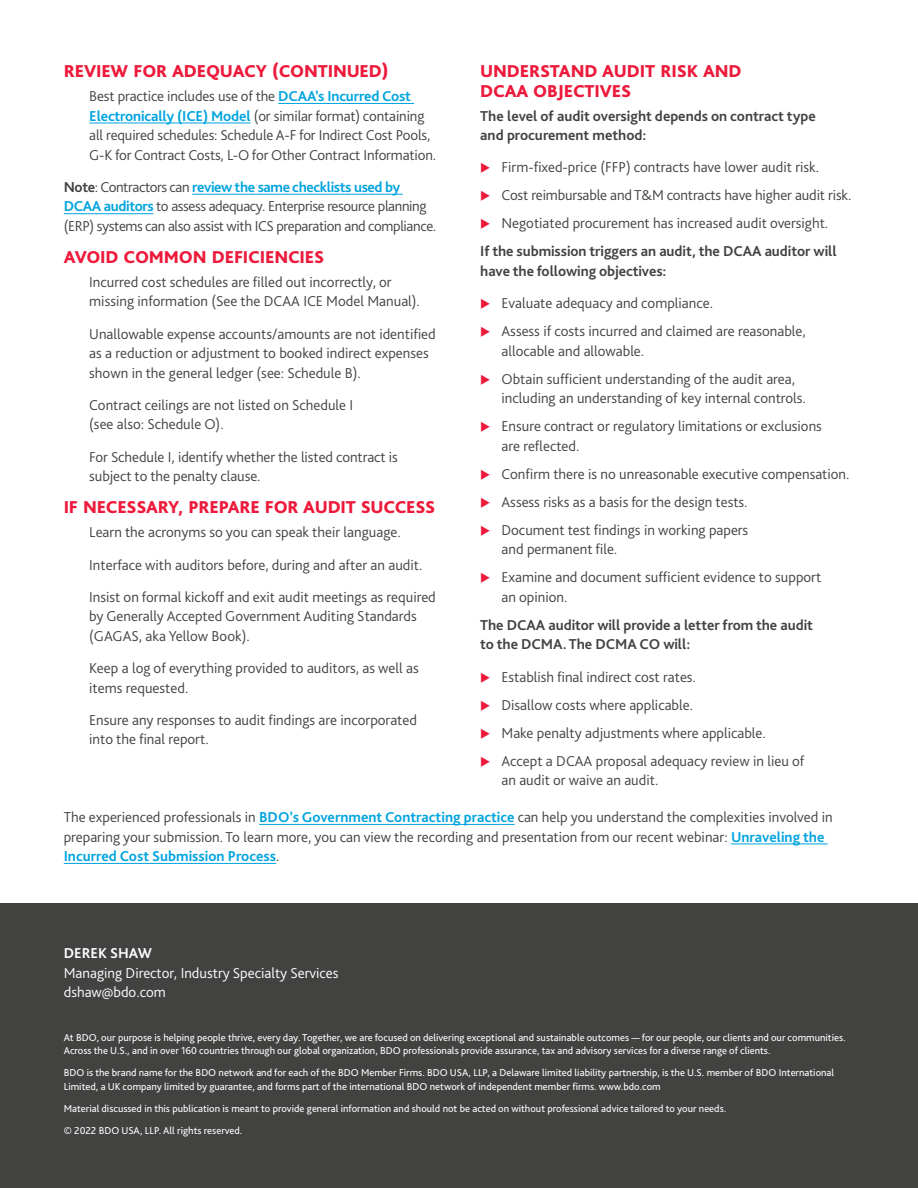
<style>
.page{position:relative;width:918px;height:1188px;background:#fff}
.page>*{position:absolute;margin:0;border:0;box-sizing:border-box;transform-origin:0 0}
.t1{font:800 18px/19.5px "Bliss Pro";letter-spacing:-.01em;color:#ed1a3b}
.t2{font:300 15px/19.5px "Bliss Pro";color:#424241}
.t3{font:700 15px/19.5px "Bliss Pro";letter-spacing:-.005em;color:#424241}
.t4{font:300 15px/19.5px "Bliss Pro";letter-spacing:-.025em;color:#424241}
.t5{font:300 15px/19.5px "Bliss Pro";color:#fff}
.t6{font:700 15px "Bliss Pro";color:#fff}
.t7{font:10.5px/13.5px "Bliss Pro";color:#fff}
.s1{font-weight:700;color:#00a4df}
.s2{font-weight:700}
</style>
<div class="page">
<hr style="left:278px;top:103px;width:136px;height:1px;background:#00a4df">
<hr style="left:89px;top:123px;width:162px;height:1px;background:#00a4df">
<hr style="left:192px;top:194px;width:211px;height:1px;background:#00a4df">
<hr style="left:64px;top:213px;width:89px;height:1px;background:#00a4df">
<hr style="left:259px;top:824px;width:256px;height:1px;background:#00a4df">
<hr style="left:731px;top:844px;width:97px;height:1px;background:#00a4df">
<hr style="left:64px;top:863px;width:212px;height:1px;background:#00a4df">
<div style="left:0;top:904px;width:918px;height:284px;background:#424241"></div>
<p class="t1" style="left:64px;top:61px;width:326px">REVIEW FOR ADEQUACY (CONTINUED)</p>
<p class="t2" style="left:89px;top:86px;width:348px">Best practice includes use of the <span class="s1">DCAA’s Incurred Cost Electronically (ICE) Model</span> (or similar format) containing all required schedules: Schedule A-F for Indirect Cost Pools, G-K for Contract Costs, L-O for Other Contract Information.</p>
<p class="t4" style="left:64px;top:177px;width:374px"><span class="s2">Note</span>: Contractors can <span class="s1">review the same checklists used by<br>DCAA auditors</span> to assess adequacy. Enterprise resource planning (ERP) systems can also assist with ICS preparation and compliance.</p>
<p class="t1" style="left:64px;top:247px;width:262px">AVOID COMMON DEFICIENCIES</p>
<p class="t2" style="left:89px;top:272px;width:332px">Incurred cost schedules are filled out incorrectly, or missing information (See the DCAA ICE Model Manual).</p>
<p class="t2" style="left:89px;top:324px;width:348px">Unallowable expense accounts/amounts are not identified as a reduction or adjustment to booked indirect expenses shown in the general ledger (see: Schedule B).</p>
<p class="t2" style="left:89px;top:395px;width:265px">Contract ceilings are not listed on Schedule I (see also: Schedule O).</p>
<p class="t2" style="left:89px;top:447px;width:310px">For Schedule I, identify whether the listed contract is subject to the penalty clause.</p>
<p class="t1" style="left:64px;top:497px;width:373px">IF NECESSARY, PREPARE FOR AUDIT SUCCESS</p>
<p class="t2" style="left:89px;top:516px;width:348px;line-height:32.2px">Learn the acronyms so you can speak their language.<br>Interface with auditors before, during and after an audit.<br>Insist on formal kickoff and exit audit meetings as required</p>
<p class="t2" style="left:89px;top:606px;width:329px">by Generally Accepted Government Auditing Standards (GAGAS, aka Yellow Book).</p>
<p class="t2" style="left:89px;top:658px;width:331px">Keep a log of everything provided to auditors, as well as items requested.</p>
<p class="t2" style="left:89px;top:710px;width:329px">Ensure any responses to audit findings are incorporated into the final report.</p>
<p class="t1" style="left:480px;top:61px;width:263px">UNDERSTAND AUDIT RISK AND<br>DCAA OBJECTIVES</p>
<p class="t3" style="left:480px;top:106px;width:337px">The level of audit oversight depends on contract type and procurement method:</p>
<p class="t2" style="left:502px;top:153px;width:351px;line-height:28px">Firm-fixed-price (FFP) contracts have lower audit risk.<br>Cost reimbursable and T&amp;M contracts have higher audit risk.<br>Negotiated procurement has increased audit oversight.</p>
<p class="t3" style="left:480px;top:241px;width:358px">If the submission triggers an audit, the DCAA auditor will have the following objectives:</p>
<p class="t2" style="left:502px;top:289px;width:306px;line-height:28px">Evaluate adequacy and compliance.<br>Assess if costs incurred and claimed are reasonable,</p>
<p class="t2" style="left:502px;top:336px;width:295px;line-height:28px">allocable and allowable.<br>Obtain sufficient understanding of the audit area,</p>
<p class="t2" style="left:502px;top:384px;width:322px;line-height:28px">including an understanding of key internal controls.<br>Ensure contract or regulatory limitations or exclusions</p>
<p class="t2" style="left:502px;top:431px;width:350px;line-height:28px">are reflected.<br>Confirm there is no unreasonable executive compensation.<br>Assess risks as a basis for the design tests.<br>Document test findings in working papers</p>
<p class="t2" style="left:502px;top:535px;width:321px;line-height:28px">and permanent file.<br>Examine and document sufficient evidence to support</p>
<p class="t2" style="left:502px;top:587px;width:67px">an opinion.</p>
<p class="t3" style="left:480px;top:615px;width:334px">The DCAA auditor will provide a letter from the audit to the DCMA. The DCMA CO will:</p>
<p class="t2" style="left:502px;top:662px;width:304px;line-height:28px">Establish final indirect cost rates.<br>Disallow costs where applicable.<br>Make penalty adjustments where applicable.<br>Accept a DCAA proposal adequacy review in lieu of</p>
<p class="t2" style="left:502px;top:770px;width:158px">an audit or waive an audit.</p>
<p class="t2" style="left:64px;top:807px;width:770px">The experienced professionals in <span class="s1">BDO’s Government Contracting practice</span> can help you understand the complexities involved in preparing your submission. To learn more, you can view the recording and presentation from our recent webinar: <span class="s1">Unraveling the<br>Incurred Cost Submission Process</span>.</p>
<p class="t6" style="left:64px;top:944px;width:90px">DEREK SHAW</p>
<p class="t5" style="left:64px;top:962px;width:276px">Managing Director, Industry Specialty Services dshaw@bdo.com</p>
<p class="t7" style="left:64px;top:1030px;width:783px">At BDO, our purpose is helping people thrive, every day. Together, we are focused on delivering exceptional and sustainable outcomes — for our people, our clients and our communities.<br>Across the U.S., and in over 160 countries through our global organization, BDO professionals provide assurance, tax and advisory services for a diverse range of clients.</p>
<p class="t7" style="left:64px;top:1066px;width:772px">BDO is the brand name for the BDO network and for each of the BDO Member Firms. BDO USA, LLP, a Delaware limited liability partnership, is the U.S. member of BDO International<br>Limited, a UK company limited by guarantee, and forms part of the international BDO network of independent member firms. www.bdo.com</p>
<p class="t7" style="left:64px;top:1097px;width:664px;line-height:22px">Material discussed in this publication is meant to provide general information and should not be acted on without professional advice tailored to your needs. © 2022 BDO USA, LLP. All rights reserved.</p>
</div>
